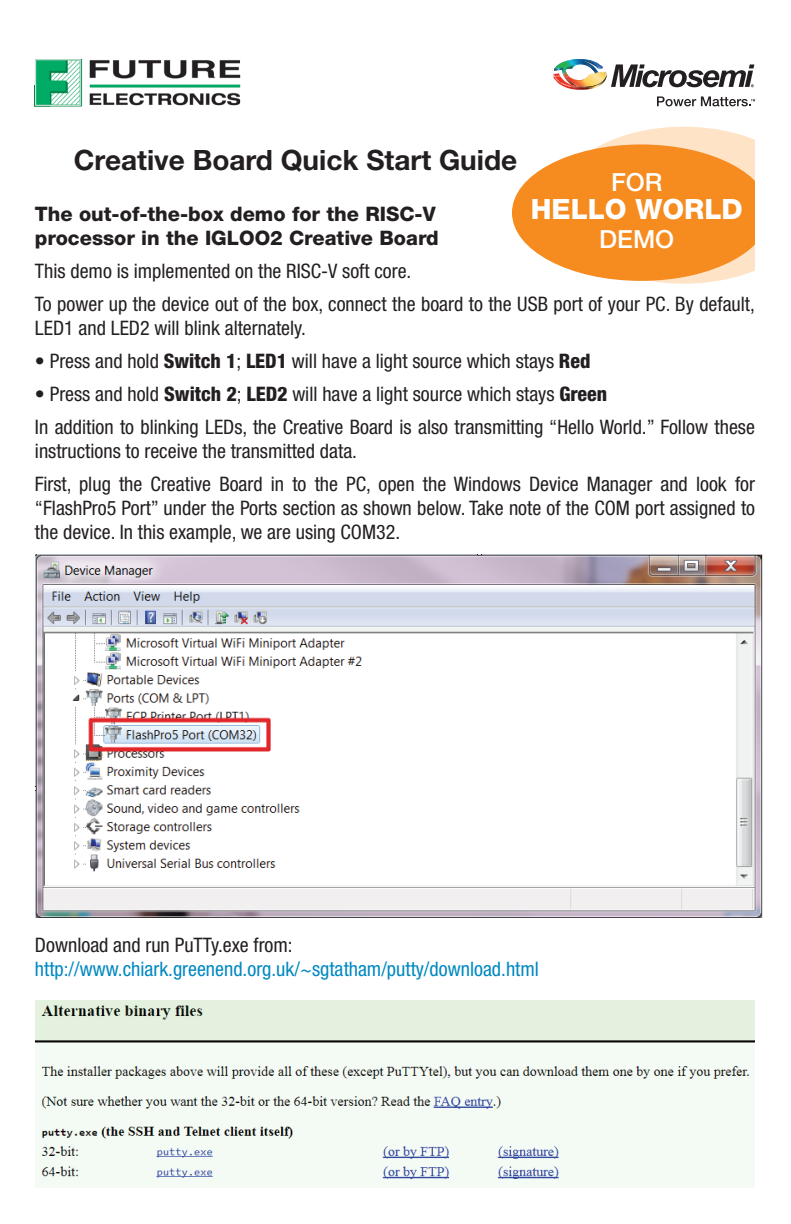
<style>
.page{position:relative;width:791px;height:1224px;background:#fff}
.page>*{position:absolute;margin:0;border:0;box-sizing:border-box;transform-origin:0 0}
.t1{font:700 28px "Helvetica Neue";color:#231f20}
.t2{font:800 28px "Helvetica Neue";color:#fff}
.t3{font:500 25px "Helvetica Neue";color:#fff}
.t4{font:condensed 20px/33px "Helvetica Neue";color:#231f20}
.t5{font:800 20px/24px "Helvetica Neue";color:#231f20}
.t6{font:condensed 20px "Helvetica Neue";color:#0088c1}
.s1{font-weight:800}
</style>
<div class="page">
<svg style="left:556px;top:127px;width:199px;height:157px"></svg>
<img style="left:35px;top:59px;width:205px;height:48px">
<img style="left:35px;top:86px;width:15px;height:21px">
<img style="left:554px;top:59px;width:200px;height:31px">
<svg style="left:657px;top:96px;width:98px;height:10px"></svg>
<img style="left:36px;top:555px;width:727px;height:363px">
<img style="left:36px;top:1000px;width:719px;height:188px">
<div style="left:512px;top:144px;width:258px;height:137px;background:#f68b1f;border-radius:50%"></div>
<div style="left:755px;top:86px;width:36px;height:256px;background:#fff"></div>
<h1 class="t1" style="left:74px;top:143px;width:445px">Creative Board Quick Start Guide</h1>
<p class="t3" style="left:611px;top:167px;width:53px">FOR</p>
<h1 class="t2" style="left:531px;top:193px;width:214px">HELLO WORLD</h1>
<p class="t3" style="left:599px;top:224px;width:77px">DEMO</p>
<p class="t5" style="left:35px;top:202px;width:405px">The out-of-the-box demo for the RISC-V processor in the IGLOO2 Creative Board</p>
<p class="t4" style="left:35px;top:255px;width:721px">This demo is implemented on the RISC-V soft core.<br>To power up the device out of the box, connect the board to the USB port of your PC. By default,</p>
<p class="t4" style="left:35px;top:312px;width:273px">LED1 and LED2 will blink alternately.</p>
<p class="t4" style="left:35px;top:345px;width:557px">• Press and hold <span class="s1">Switch 1</span>; <span class="s1">LED1</span> will have a light source which stays <span class="s1">Red</span></p>
<p class="t4" style="left:35px;top:378px;width:721px">• Press and hold <span class="s1">Switch 2</span>; <span class="s1">LED2</span> will have a light source which stays <span class="s1">Green<br></span>In addition to blinking LEDs, the Creative Board is also transmitting “Hello World.” Follow these</p>
<p class="t4" style="left:35px;top:435px;width:722px">instructions to receive the transmitted data.<br>First, plug the Creative Board in to the PC, open the Windows Device Manager and look for</p>
<p class="t4" style="left:35px;top:496px;width:722px;line-height:24px">“FlashPro5 Port” under the Ports section as shown below. Take note of the COM port assigned to the device. In this example, we are using COM32.</p>
<p class="t4" style="left:35px;top:928px;width:259px">Download and run PuTTy.exe from:</p>
<p class="t6" style="left:35px;top:957px;width:505px">http://www.chiark.greenend.org.uk/~sgtatham/putty/download.html</p>
</div>
